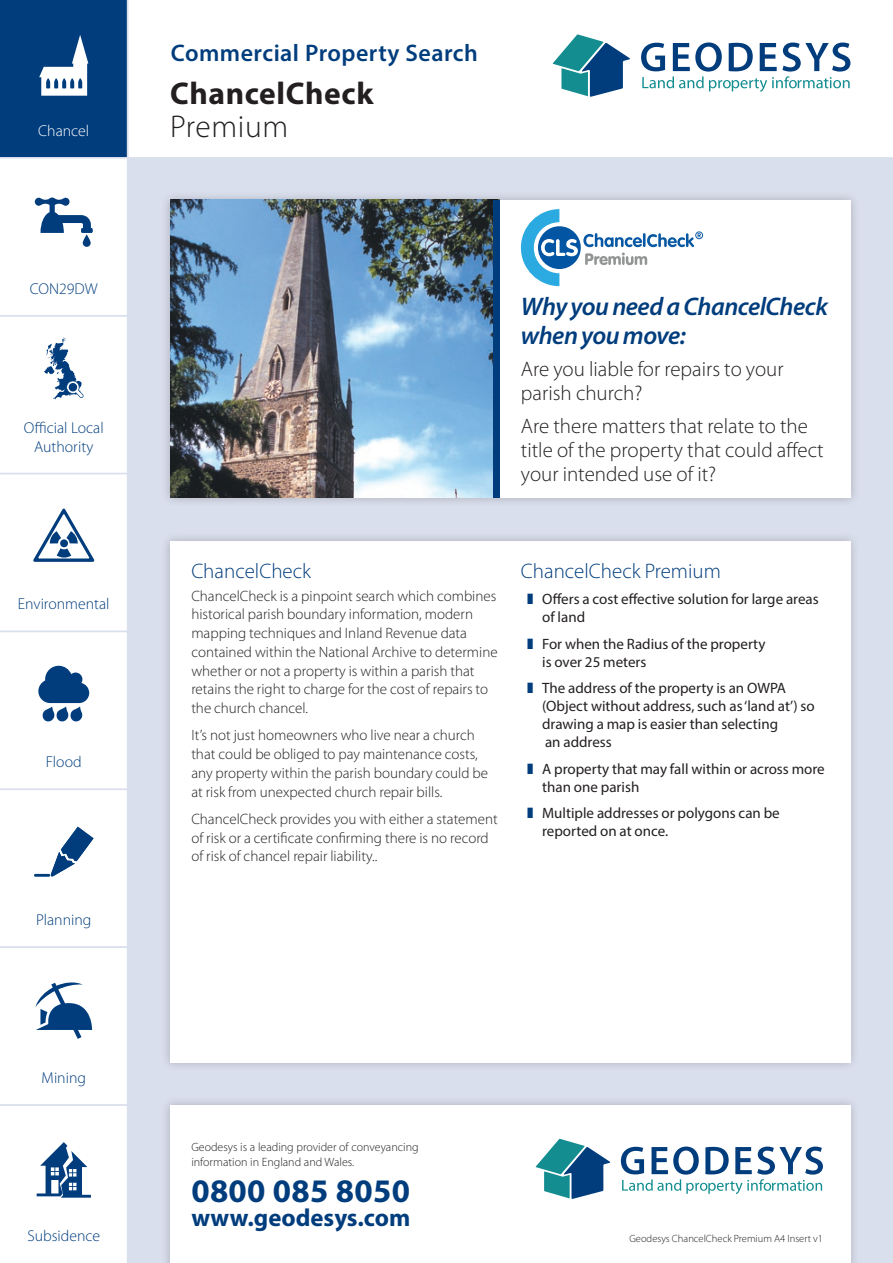
<style>
.page{position:relative;width:893px;height:1263px;background:#dadfed}
.page>*{position:absolute;margin:0;border:0;box-sizing:border-box;transform-origin:0 0}
.t1{font:700 33px "Myriad Pro";letter-spacing:.01em;color:#013d7d}
.t2{font:700 31.5px "Myriad Pro";letter-spacing:.02em;color:#231f20}
.t3{font:300 31.5px "Myriad Pro";letter-spacing:.02em;color:#231f20}
.t4{font:italic 600 25.5px/28.5px "Myriad Pro";letter-spacing:-.02em;color:#013d7d}
.t5{font:700 24.75px "Myriad Pro";color:#013d7d}
.t6{font:600 24px "Myriad Pro";letter-spacing:.02em;color:#013d7d}
.t7{font:300 21px/24px "Myriad Pro";color:#231f20}
.t8{font:300 21px "Myriad Pro";color:#013d7d}
.t9{font:300 15.75px/18.9px "Myriad Pro";color:#013d7d;text-align:center}
.t10{font:300 15.75px "Myriad Pro";color:#fff}
.t11{font:300 15px/18.8px "Myriad Pro";color:#231f20}
.t12{font:15px/18px "Myriad Pro";color:#231f20}
.t13{font:300 12px/15px "Myriad Pro";color:#231f20}
.t14{font:300 10.5px "Myriad Pro";color:#231f20}
.s1{color:#013d7d}
</style>
<div class="page">
<div style="left:128px;top:0;width:765px;height:157px;background:#fff"></div>
<div style="left:161px;top:1095px;width:699px;height:168px;background:#231f20;opacity:.24"></div>
<div style="left:170px;top:1105px;width:680px;height:158px;background:#fff"></div>
<svg style="left:0;top:0;width:127px;height:1263px;background:#d4dee9"></svg>
<svg style="left:536px;top:1139px;width:74px;height:60px"></svg>
<svg style="left:621px;top:1146px;width:202px;height:48px"></svg>
<svg style="left:553px;top:34px;width:77px;height:63px;background:#67a0b4"></svg>
<svg style="left:641px;top:42px;width:209px;height:50px;background:#b6cbda"></svg>
<div style="left:161px;top:531px;width:699px;height:541px;background:#231f20;opacity:.24"></div>
<div style="left:170px;top:541px;width:680px;height:521px;background:#fff"></div>
<div style="left:161px;top:190px;width:699px;height:317px;background:#231f20;opacity:.24"></div>
<div style="left:170px;top:200px;width:680px;height:297px;background:#fff"></div>
<img style="left:170px;top:200px;width:323px;height:297px">
<div style="left:493px;top:200px;width:7px;height:297px;background:#013d7d"></div>
<svg style="left:521px;top:209px;width:182px;height:77px"></svg>
<p class="t10" style="left:38px;top:121px;width:53px">Chancel</p>
<p class="t9" style="left:30px;top:279px;width:69px">CON29DW</p>
<p class="t9" style="left:24px;top:418px;width:81px">Official Local<br>Authority</p>
<p class="t9" style="left:18px;top:595px;width:93px">Environmental</p>
<p class="t9" style="left:46px;top:752px;width:37px">Flood</p>
<p class="t9" style="left:36px;top:910px;width:57px">Planning</p>
<p class="t9" style="left:42px;top:1068px;width:46px">Mining</p>
<p class="t9" style="left:27px;top:1226px;width:74px">Subsidence</p>
<h3 class="t6" style="left:171px;top:38px;width:309px">Commercial Property Search</h3>
<h2 class="t2" style="left:170px;top:73px;width:205px">ChancelCheck</h2>
<h2 class="t3" style="left:170px;top:108px;width:120px">Premium</h2>
<h3 class="t4" style="left:521px;top:292px;width:309px">Why you need a ChancelCheck when you move:</h3>
<h3 class="t7" style="left:521px;top:357px;width:264px">Are you liable for repairs to your parish church?</h3>
<h3 class="t7" style="left:521px;top:414px;width:304px">Are there matters that relate to the title of the property that could affect your intended use of it?</h3>
<h3 class="t8" style="left:191px;top:558px;width:121px">ChancelCheck</h3>
<p class="t11" style="left:191px;top:586px;width:308px">ChancelCheck is a pinpoint search which combines historical parish boundary information, modern mapping techniques and Inland Revenue data contained within the National Archive to determine whether or not a property is within a parish that retains the right to charge for the cost of repairs to the church chancel.</p>
<p class="t11" style="left:191px;top:726px;width:298px">It’s not just homeowners who live near a church that could be obliged to pay maintenance costs, any property within the parish boundary could be at risk from unexpected church repair bills.</p>
<p class="t11" style="left:191px;top:809px;width:308px">ChancelCheck provides you with either a statement of risk or a certificate confirming there is no record of risk of chancel repair liability..</p>
<h3 class="t8" style="left:521px;top:558px;width:202px">ChancelCheck Premium</h3>
<p class="t12" style="left:542px;top:590px;width:278px;text-indent:-15px"><span class="s1">❚</span> Offers a cost effective solution for large areas of land</p>
<p class="t12" style="left:542px;top:634px;width:225px;text-indent:-15px"><span class="s1">❚</span> For when the Radius of the property is over 25 meters</p>
<p class="t12" style="left:542px;top:679px;width:274px;text-indent:-15px"><span class="s1">❚</span> The address of the property is an OWPA (Object without address, such as ‘land at’) so drawing a map is easier than selecting<br>an address</p>
<p class="t12" style="left:542px;top:759px;width:284px;text-indent:-15px"><span class="s1">❚</span> A property that may fall within or across more than one parish</p>
<p class="t12" style="left:542px;top:804px;width:239px;text-indent:-15px"><span class="s1">❚</span> Multiple addresses or polygons can be reported on at once.</p>
<p class="t13" style="left:191px;top:1139px;width:229px">Geodesys is a leading provider of conveyancing information in England and Wales.</p>
<h1 class="t1" style="left:191px;top:1170px;width:220px">0800 085 8050</h1>
<h3 class="t5" style="left:191px;top:1202px;width:220px">www.geodesys.com</h3>
<p class="t14" style="left:629px;top:1232px;width:195px">Geodesys ChancelCheck Premium A4 Insert v1</p>
</div>
